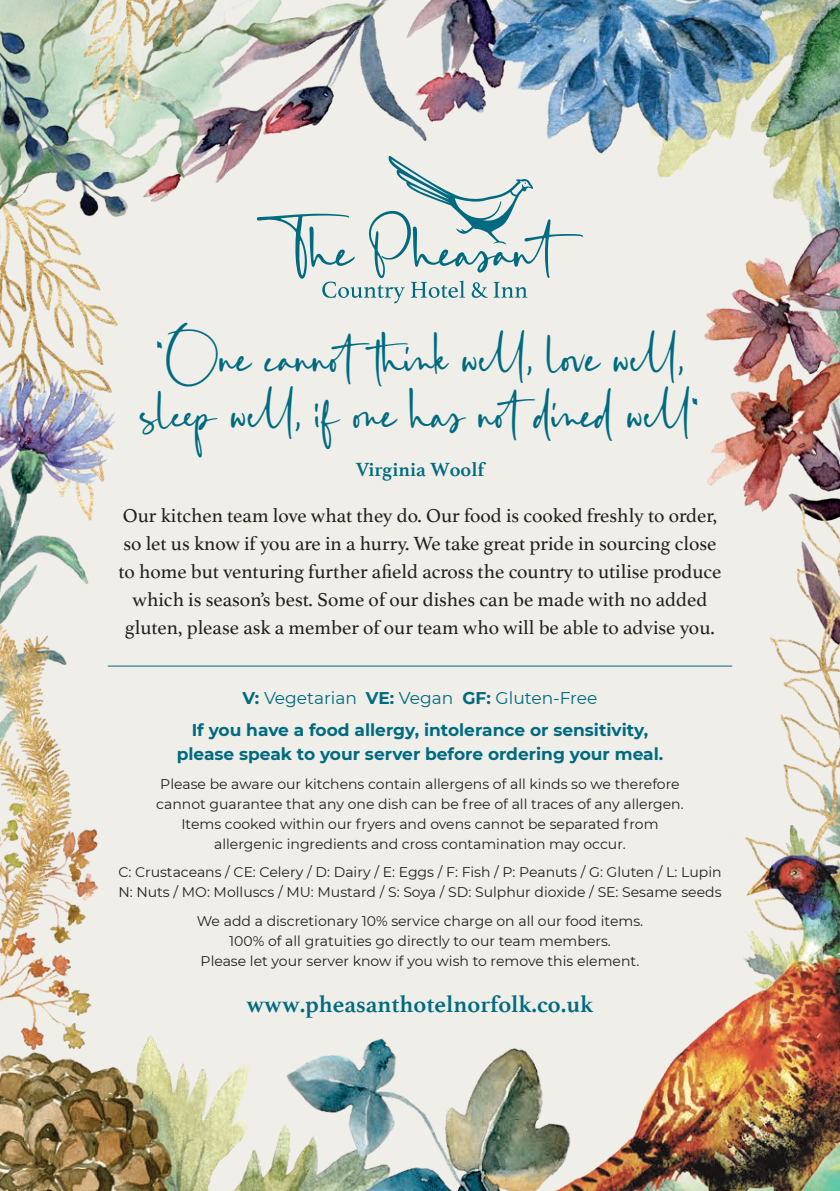
<style>
.page{position:relative;width:840px;height:1191px;background:#fff}
.page>*{position:absolute;margin:0;border:0;box-sizing:border-box;transform-origin:0 0}
.t1{font:38px/56px "Acardia";color:#006b80;text-align:center}
.t2{font:700 24px "Athelas";color:#006b80}
.Headers{font:20px/28px "Athelas";color:#231f20;text-align:center}
.t3{font:700 20px "Athelas";color:#006b80}
.Body{font:700 17px/24px "Montserrat";color:#006b80;text-align:center}
.Body-2{font:17px "Montserrat";color:#006b80}
.Body-3{font:14px/20px "Montserrat";color:#231f20;text-align:center}
.s1{font-weight:700}
</style>
<div class="page">
<img style="left:0;top:0;width:839px;height:1191px">
<hr style="left:108px;top:665px;width:623px;height:1px;background:#006b80">
<svg style="left:257px;top:156px;width:326px;height:147px"></svg>
<p class="t1" style="left:141px;top:329px;width:559px">“One cannot <sub>t</sub>hink well, love well, sleep well, if one has notdined well”</p>
<p class="t3" style="left:355px;top:453px;width:130px">Virginia Woolf</p>
<p class="Headers" style="left:118px;top:501px;width:604px">Our kitchen team love what they do. Our food is cooked freshly to order, so let us know if you are in a hurry. We take great pride in sourcing close to home but venturing further afield across the country to utilise produce which is season’s best. Some of our dishes can be made with no added gluten, please ask a member of our team who will be able to advise you.</p>
<p class="Body-2" style="left:242px;top:686px;width:356px"><span class="s1">V:</span> Vegetarian <span class="s1">VE:</span> Vegan <span class="s1">GF:</span> Gluten-Free</p>
<p class="Body" style="left:177px;top:717px;width:487px">If you have a food allergy, intolerance or sensitivity, please speak to your server before ordering your meal.</p>
<p class="Body-3" style="left:156px;top:773px;width:528px">Please be aware our kitchens contain allergens of all kinds so we therefore cannot guarantee that any one dish can be free of all traces of any allergen.<br>Items cooked within our fryers and ovens cannot be separated from allergenic ingredients and cross contamination may occur.</p>
<p class="Body-3" style="left:118px;top:862px;width:604px;text-align:left">C: Crustaceans / CE: Celery / D: Dairy / E: Eggs / F: Fish / P: Peanuts / G: Gluten / L: Lupin<br>N: Nuts / MO: Molluscs / MU: Mustard / S: Soya / SD: Sulphur dioxide / SE: Sesame seeds</p>
<p class="Body-3" style="left:197px;top:910px;width:447px">We add a discretionary 10% service charge on all our food items.<br>100% of all gratuities go directly to our team members.<br>Please let your server know if you wish to remove this element.</p>
<p class="t2" style="left:246px;top:985px;width:348px">www.pheasanthotelnorfolk.co.uk</p>
</div>
